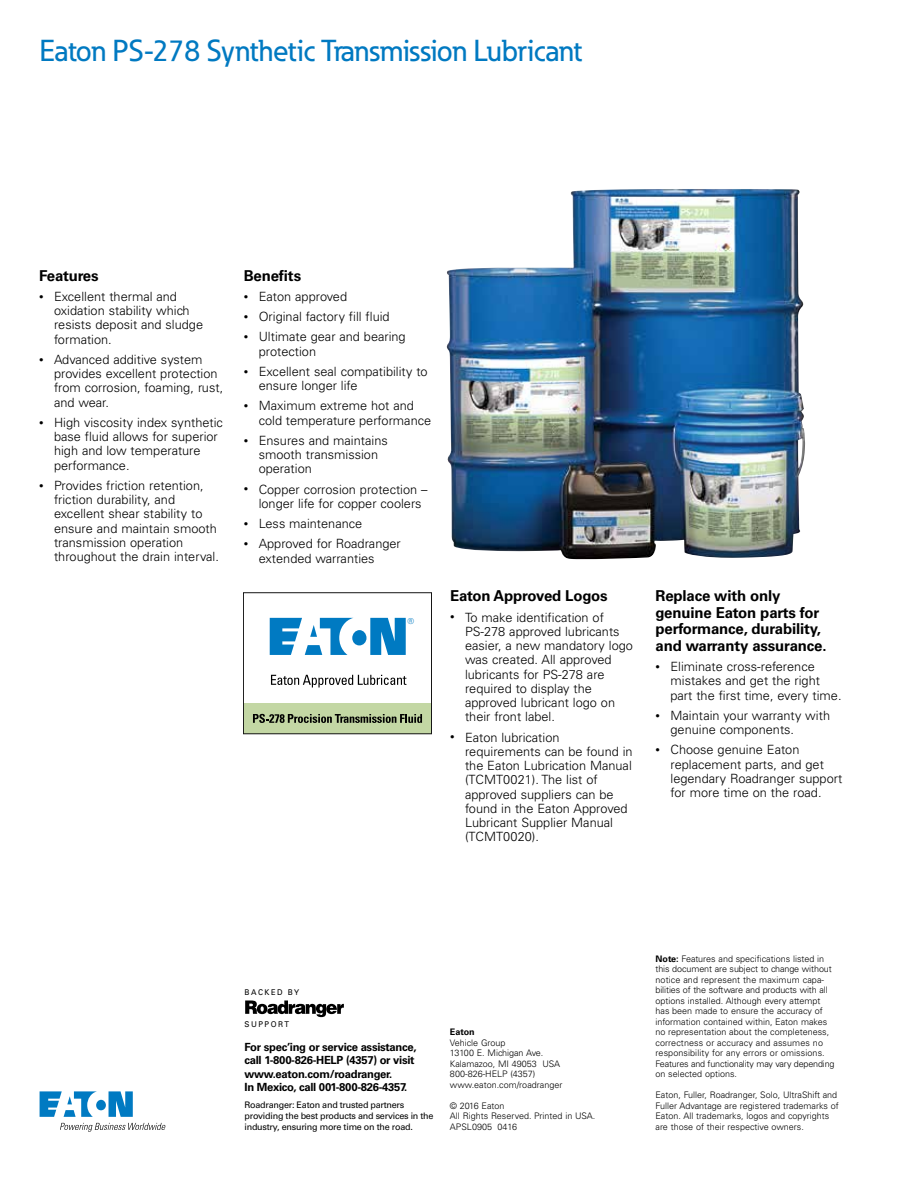
<style>
.page{position:relative;width:918px;height:1188px;background:#fff}
.page>*{position:absolute;margin:0;border:0;box-sizing:border-box;transform-origin:0 0}
.t1{font:500 30px "Eaton";letter-spacing:-.01em;color:#0079c1}
.t2{font:700 15px/16.5px "Univers";letter-spacing:-.01em;color:#000}
.t3{font:300 12.75px/14.2px "Univers";color:#000}
.t4{font:700 11.25px/13.5px "Univers";letter-spacing:-.025em;color:#000}
.t5{font:300 9px/10.5px "Univers";color:#000}
.t6{font:9px/10.8px "Univers";letter-spacing:-.025em;color:#000}
.t7{font:700 9px "Univers";color:#000}
.t8{font:8.25px "Univers";color:#007ac2}
.t9{font:7.95px "Univers";letter-spacing:.2em;color:#000;scale:.95 1}
.s1{font-size:9px}
.s2{font-weight:700}
</style>
<div class="page">
<svg style="left:40px;top:1091px;width:93px;height:26px"></svg>
<svg style="left:60px;top:1123px;width:106px;height:9px"></svg>
<svg style="left:245px;top:1001px;width:99px;height:16px"></svg>
<img style="left:446px;top:189px;width:360px;height:371px">
<div style="left:243px;top:703px;width:189px;height:31px;background:#c3d7a4"></div>
<svg style="left:271px;top:675px;width:135px;height:12px"></svg>
<svg style="left:270px;top:618px;width:136px;height:37px"></svg>
<svg style="left:253px;top:714px;width:169px;height:9px"></svg>
<div style="left:243px;top:592px;width:189px;height:142px;border:1px solid #141414"></div>
<h1 class="t1" style="left:40px;top:33px;width:544px">Eaton PS-278 Synthetic Transmission Lubricant</h1>
<p class="t2" style="left:39px;top:267px;width:61px">Features</p>
<p class="t3" style="left:54px;top:289px;width:151px;text-indent:-15px"><span class="s1">•</span> Excellent thermal and oxidation stability which resists deposit and sludge formation.</p>
<p class="t3" style="left:54px;top:352px;width:171px;text-indent:-15px"><span class="s1">•</span> Advanced additive system provides excellent protection from corrosion, foaming, rust, and wear.</p>
<p class="t3" style="left:54px;top:415px;width:170px;text-indent:-15px"><span class="s1">•</span> High viscosity index synthetic base fluid allows for superior high and low temperature performance.</p>
<p class="t3" style="left:54px;top:478px;width:166px;text-indent:-15px"><span class="s1">•</span> Provides friction retention, friction durability, and excellent shear stability to ensure and maintain smooth transmission operation throughout the drain interval.</p>
<p class="t2" style="left:244px;top:267px;width:59px">Benefits</p>
<p class="t3" style="left:244px;top:289px;width:105px"><span class="s1">•</span> Eaton approved</p>
<p class="t3" style="left:244px;top:309px;width:147px"><span class="s1">•</span> Original factory fill fluid</p>
<p class="t3" style="left:259px;top:330px;width:149px;text-indent:-15px"><span class="s1">•</span> Ultimate gear and bearing protection</p>
<p class="t3" style="left:259px;top:364px;width:170px;text-indent:-15px"><span class="s1">•</span> Excellent seal compatibility to ensure longer life</p>
<p class="t3" style="left:259px;top:399px;width:174px;text-indent:-15px"><span class="s1">•</span> Maximum extreme hot and cold temperature performance</p>
<p class="t3" style="left:259px;top:433px;width:131px;text-indent:-15px"><span class="s1">•</span> Ensures and maintains smooth transmission operation</p>
<p class="t3" style="left:259px;top:482px;width:170px;text-indent:-15px"><span class="s1">•</span> Copper corrosion protection – longer life for copper coolers</p>
<p class="t3" style="left:244px;top:516px;width:120px"><span class="s1">•</span> Less maintenance</p>
<p class="t3" style="left:259px;top:537px;width:144px;text-indent:-15px"><span class="s1">•</span> Approved for Roadranger extended warranties</p>
<p class="t8" style="left:407px;top:617px;width:8px">®</p>
<p class="t2" style="left:450px;top:588px;width:159px">Eaton Approved Logos</p>
<p class="t3" style="left:465px;top:610px;width:169px;text-indent:-15px"><span class="s1">•</span> To make identification of<br>PS-278 approved lubricants easier, a new mandatory logo was created. All approved lubricants for PS-278 are required to display the approved lubricant logo on their front label.</p>
<p class="t3" style="left:465px;top:730px;width:169px;text-indent:-15px"><span class="s1">•</span> Eaton lubrication requirements can be found in the Eaton Lubrication Manual (TCMT0021). The list of approved suppliers can be found in the Eaton Approved<br>Lubricant Supplier Manual (TCMT0020).</p>
<p class="t2" style="left:656px;top:588px;width:173px">Replace with only genuine Eaton parts for performance, durability, and warranty assurance.</p>
<p class="t3" style="left:671px;top:659px;width:173px;text-indent:-15px"><span class="s1">•</span> Eliminate cross-reference mistakes and get the right part the first time, every time.</p>
<p class="t3" style="left:671px;top:708px;width:161px;text-indent:-15px"><span class="s1">•</span> Maintain your warranty with genuine components.</p>
<p class="t3" style="left:671px;top:743px;width:173px;text-indent:-15px"><span class="s1">•</span> Choose genuine Eaton replacement parts, and get legendary Roadranger support for more time on the road.</p>
<p class="t9" style="left:244px;top:988px;width:59px">BACKED BY</p>
<p class="t9" style="left:245px;top:1020px;width:48px">SUPPORT</p>
<p class="t4" style="left:244px;top:1040px;width:174px">For spec’ing or service assistance, call 1-800-826-HELP (4357) or visit www.eaton.com/roadranger.<br>In Mexico, call 001-800-826-4357.</p>
<p class="t6" style="left:244px;top:1099px;width:191px">Roadranger: Eaton and trusted partners providing the best products and services in the industry, ensuring more time on the road.</p>
<p class="t7" style="left:450px;top:1027px;width:26px">Eaton</p>
<p class="t5" style="left:450px;top:1037px;width:114px">Vehicle Group<br>13100 E. Michigan Ave.<br>Kalamazoo, MI 49053 USA<br>800-826-HELP (4357) www.eaton.com/roadranger</p>
<p class="t5" style="left:450px;top:1100px;width:147px">© 2016 Eaton<br>All Rights Reserved. Printed in USA.<br>APSL0905 0416</p>
<p class="t5" style="left:656px;top:953px;width:180px"><span class="s2">Note:</span> Features and specifications listed in this document are subject to change without notice and represent the maximum capa&shy;bilities of the software and products with all options installed. Although every attempt has been made to ensure the accuracy of information contained within, Eaton makes no representation about the completeness, correctness or accuracy and assumes no responsibility for any errors or omissions.<br>Features and functionality may vary depending on selected options.</p>
<p class="t5" style="left:656px;top:1090px;width:185px">Eaton, Fuller, Roadranger, Solo, UltraShift and Fuller Advantage are registered trademarks of Eaton. All trademarks, logos and copyrights are those of their respective owners.</p>
</div>
